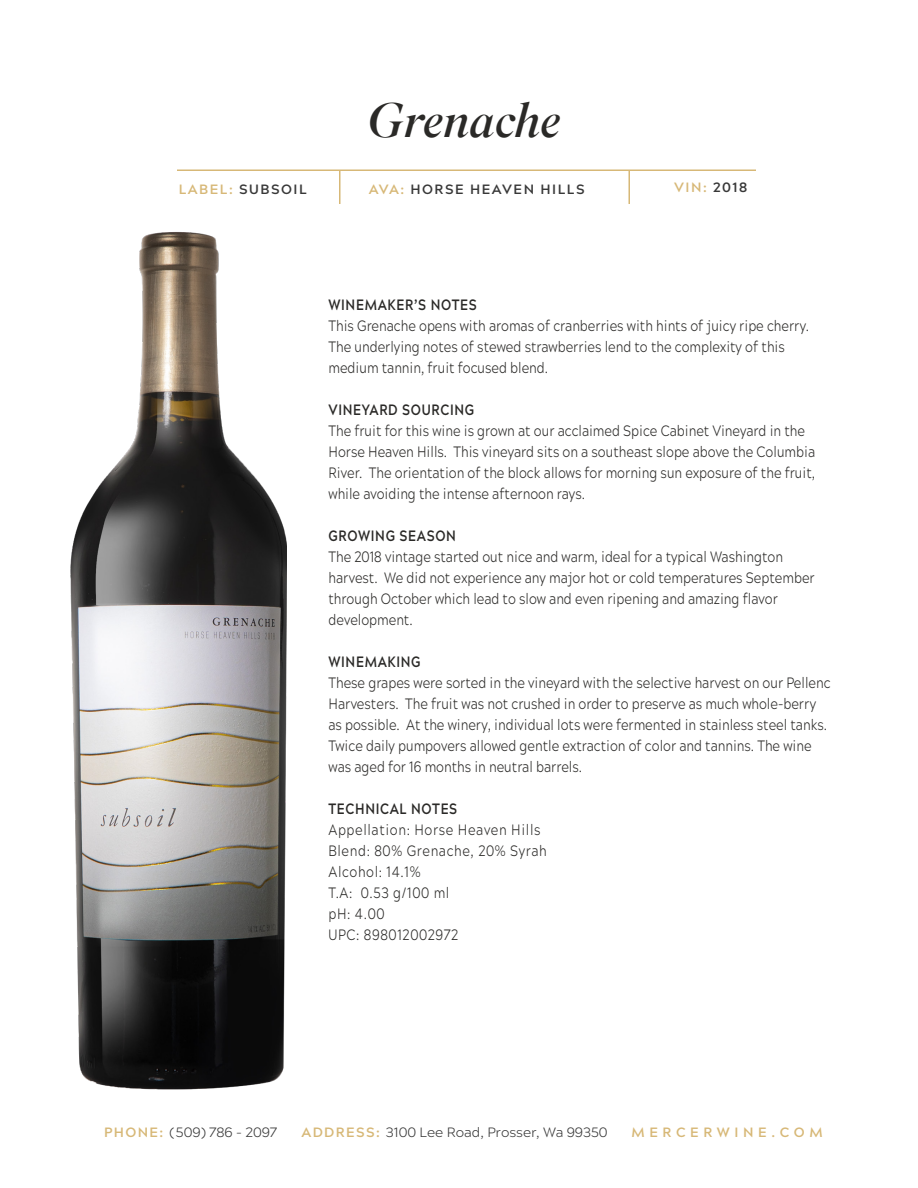
<style>
.page{position:relative;width:918px;height:1188px;background:#fff}
.page>*{position:absolute;margin:0;border:0;box-sizing:border-box;transform-origin:0 0}
.t1{font:italic 48px "Superior Title";color:#2a2927}
.t2{font:300 15px/21px "Acherus Grotesque";color:#2a2927;scale:.84 1}
.t3{font:300 15px/21px "Acherus Grotesque";letter-spacing:.05em;color:#2a2927;scale:.84 1}
.t4{font:700 15px "Acherus Grotesque";letter-spacing:.05em;color:#2a2927;scale:.84 1}
.t5{font:300 13.5px "Acherus Grotesque";color:#383838}
.t6{font:700 13.5px "Acherus Grotesque";letter-spacing:.11em;color:#383838}
.t7{font:700 13.5px "Acherus Grotesque";letter-spacing:.34em;color:#d7b877}
.s1{color:#d7b877}
.s2{color:#383838}
.s3{font-weight:700;color:#d7b877}
</style>
<div class="page">
<hr style="left:177px;top:170px;width:579px;height:1px;background:#d7b877">
<hr style="left:339px;top:171px;width:1px;height:33px;background:#d7b877">
<hr style="left:628px;top:171px;width:2px;height:33px;background:#d7b877">
<img style="left:70px;top:232px;width:216px;height:857px">
<h1 class="t1" style="left:367px;top:91px;width:194px">Grenache</h1>
<p class="t6" style="left:179px;top:178px;width:130px"><span class="s1">LABEL:</span> SUBSOIL</p>
<p class="t6" style="left:369px;top:178px;width:218px"><span class="s1">AVA:</span> HORSE HEAVEN HILLS</p>
<p class="t7" style="left:674px;top:176px;width:75px">VIN: <span class="s2">2018</span></p>
<p class="t4" style="left:328px;top:291px;width:178px">WINEMAKER’S NOTES</p>
<p class="t2" style="left:328px;top:314px;width:574px">This Grenache opens with aromas of cranberries with hints of juicy ripe cherry.<br>The underlying notes of stewed strawberries lend to the complexity of this medium tannin, fruit focused blend.</p>
<p class="t4" style="left:328px;top:396px;width:175px">VINEYARD SOURCING</p>
<p class="t2" style="left:328px;top:419px;width:581px">The fruit for this wine is grown at our acclaimed Spice Cabinet Vineyard in the Horse Heaven Hills. This vineyard sits on a southeast slope above the Columbia River. The orientation of the block allows for morning sun exposure of the fruit, while avoiding the intense afternoon rays.</p>
<p class="t4" style="left:328px;top:522px;width:153px">GROWING SEASON</p>
<p class="t2" style="left:328px;top:545px;width:580px">The 2018 vintage started out nice and warm, ideal for a typical Washington harvest. We did not experience any major hot or cold temperatures September through October which lead to slow and even ripening and amazing flavor development.</p>
<p class="t4" style="left:328px;top:648px;width:111px">WINEMAKING</p>
<p class="t2" style="left:328px;top:671px;width:599px">These grapes were sorted in the vineyard with the selective harvest on our Pellenc Harvesters. The fruit was not crushed in order to preserve as much whole-berry as possible. At the winery, individual lots were fermented in stainless steel tanks.<br>Twice daily pumpovers allowed gentle extraction of color and tannins. The wine was aged for 16 months in neutral barrels.</p>
<p class="t4" style="left:328px;top:795px;width:155px">TECHNICAL NOTES</p>
<p class="t3" style="left:328px;top:818px;width:261px">Appellation: Horse Heaven Hills<br>Blend: 80% Grenache, 20% Syrah<br>Alcohol: 14.1%<br>T.A: 0.53 g/100 ml<br>pH: 4.00<br>UPC: 898012002972</p>
<p class="t5" style="left:104px;top:1121px;width:175px"><span class="s3">PHONE:</span> (509) 786 - 2097</p>
<p class="t5" style="left:301px;top:1121px;width:308px"><span class="s3">ADDRESS:</span> 3100 Lee Road, Prosser, Wa 99350</p>
<p class="t7" style="left:632px;top:1121px;width:193px">MERCERWINE.COM</p>
</div>
